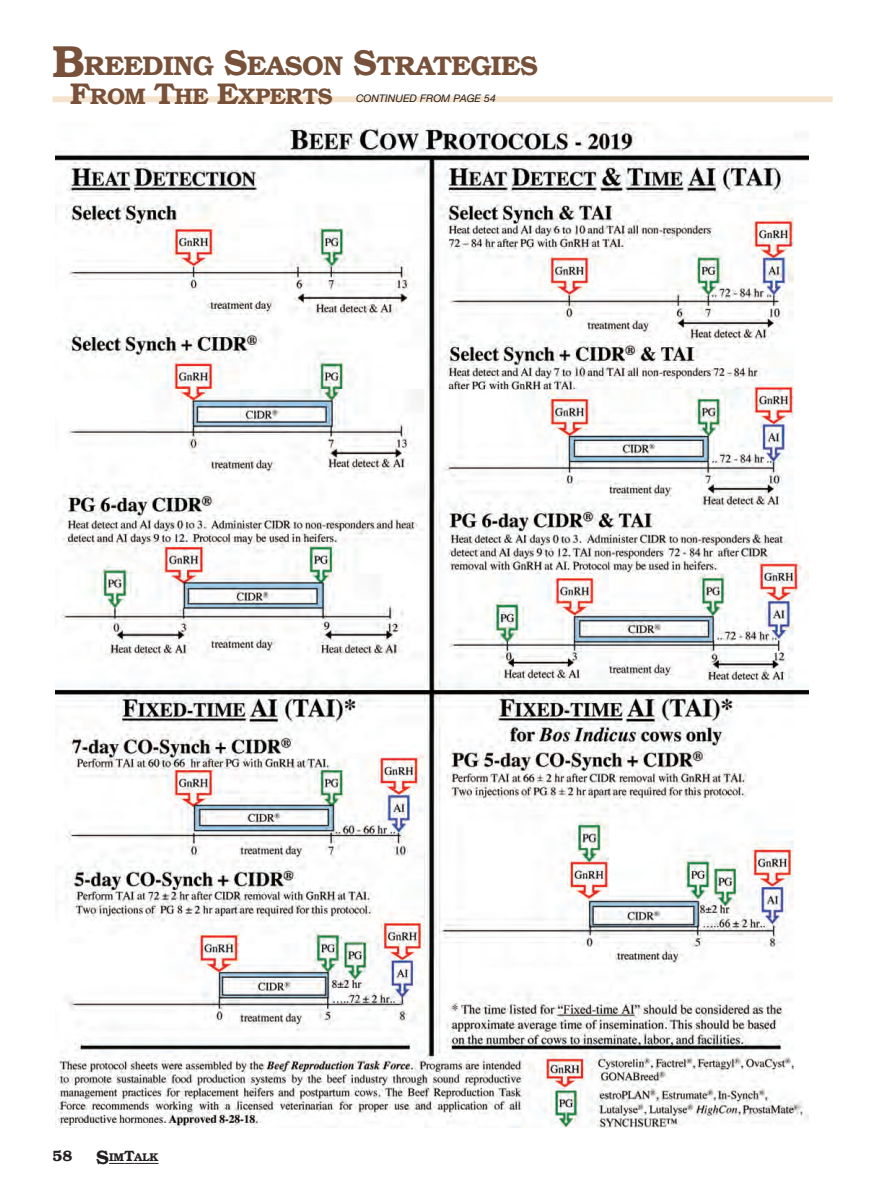
<style>
.page{position:relative;width:893px;height:1202px;background:#fff}
.page>*{position:absolute;margin:0;border:0;box-sizing:border-box;transform-origin:0 0}
.t1{font:600 27px "Bookman";letter-spacing:-.02em;color:#775139}
.t2{font:600 11.25px "Bookman";color:#231f20}
.t3{font:italic 10.5px "Helvetica Neue";color:#231f20}
.s1{font-size:45px}
.s2{font-size:36px}
.s3{font-family:"Bookman";font-weight:600;font-style:normal;font-size:30px;color:#775139}
.s4{font-family:"Bookman";font-weight:600;font-style:normal;font-size:22.5px;color:#775139}
.s5{font-size:15px}
.s6{font-size:19.5px}
</style>
<div class="page">
<div style="left:53px;top:96px;width:780px;height:6px;background:#f5e3cd"></div>
<img style="left:55px;top:122px;width:754px;height:1004px">
<svg style="left:109px;top:1162px;width:49px;height:1px"></svg>
<h1 class="t1" style="left:53px;top:55px;width:487px"><span class="s1">B</span>REEDING <span class="s2">S</span>EASON <span class="s2">S</span>TRATEGIES</h1>
<p class="t3" style="left:70px;top:95px;width:427px"><span class="s3">F</span><span class="s4">ROM</span> <span class="s3">T</span><span class="s4">HE</span> <span class="s3">E</span><span class="s4">XPERTS</span> CONTINUED FROM PAGE 54</p>
<p class="t2" style="left:53px;top:1152px;width:107px"><span class="s5">58</span> <span class="s6">S</span>IM<span class="s5">T</span>ALK</p>
</div>
